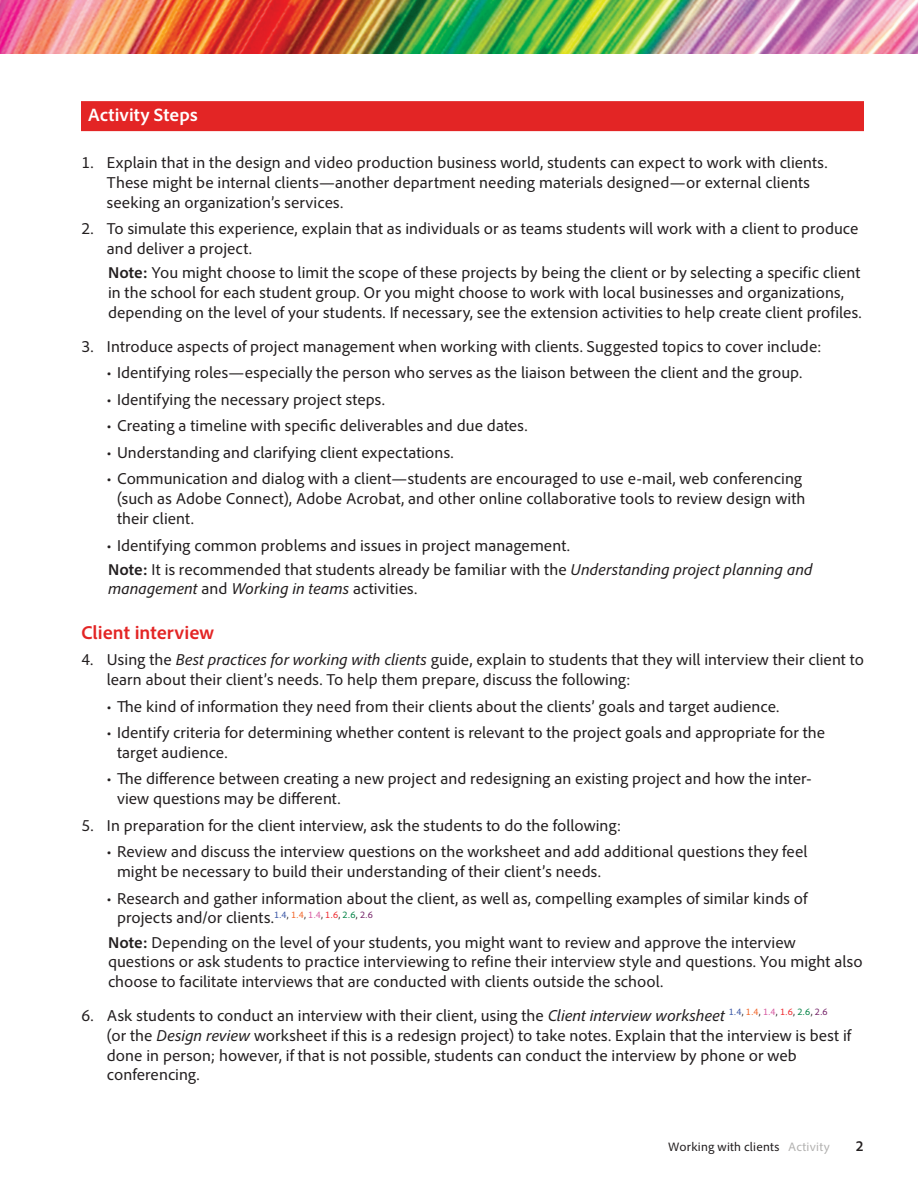
<style>
.page{position:relative;width:918px;height:1188px;background:#fff}
.page>*{position:absolute;margin:0;border:0;box-sizing:border-box;transform-origin:0 0}
.Text__Color_Headline{font:700 19.5px "Adobe Clean";color:#e32525}
.Text__Subhead_in_Bar{font:700 18.75px "Adobe Clean";letter-spacing:.005em;color:#fff}
.Text__Number_indente{font:16.5px/19.8px "Adobe Clean";letter-spacing:.005em;color:#231f20}
.Text_-_Notes{font:16.5px/19.8px "Adobe Clean";letter-spacing:.005em;color:#231f20}
.Text_indented{font:16.5px/19.8px "Adobe Clean";letter-spacing:.005em;color:#231f20}
.t1{font:700 semi-condensed 15px "Adobe Clean";color:#231f20}
.t2{font:12.75px "Adobe Clean";letter-spacing:.015em;color:#231f20}
.s1{font-weight:700}
.s2{font-style:italic}
.s3{color:#b3b2b1}
</style>
<div class="page">
<img style="left:0;top:0;width:918px;height:54px">
<div style="left:81px;top:101px;width:783px;height:30px;background:#e32525"></div>
<p class="Text__Subhead_in_Bar" style="left:88px;top:104px;width:111px">Activity Steps</p>
<p class="Text__Number_indente" style="left:107px;top:153px;width:722px;text-indent:-26px">1. Explain that in the design and video production business world, students can expect to work with clients.<br>These might be internal clients—another department needing materials designed—or external clients seeking an organization’s services.</p>
<p class="Text__Number_indente" style="left:107px;top:219px;width:753px;text-indent:-26px">2. To simulate this experience, explain that as individuals or as teams students will work with a client to produce and deliver a project.</p>
<p class="Text_-_Notes" style="left:108px;top:263px;width:755px"><span class="s1">Note:</span> You might choose to limit the scope of these projects by being the client or by selecting a specific client in the school for each student group. Or you might choose to work with local businesses and organizations, depending on the level of your students. If necessary, see the extension activities to help create client profiles.</p>
<p class="Text__Number_indente" style="left:81px;top:336px;width:742px">3. Introduce aspects of project management when working with clients. Suggested topics to cover include:</p>
<p class="Text__Number_indente" style="left:106px;top:363px;width:697px">• Identifying roles—especially the person who serves as the liaison between the client and the group.</p>
<p class="Text__Number_indente" style="left:106px;top:389px;width:280px">• Identifying the necessary project steps.</p>
<p class="Text__Number_indente" style="left:106px;top:416px;width:423px">• Creating a timeline with specific deliverables and due dates.</p>
<p class="Text__Number_indente" style="left:106px;top:442px;width:349px">• Understanding and clarifying client expectations.</p>
<p class="Text__Number_indente" style="left:117px;top:469px;width:690px;text-indent:-10px">• Communication and dialog with a client—students are encouraged to use e-mail, web conferencing (such as Adobe Connect), Adobe Acrobat, and other online collaborative tools to review design with their client.</p>
<p class="Text__Number_indente" style="left:106px;top:535px;width:465px">• Identifying common problems and issues in project management.</p>
<p class="Text_-_Notes" style="left:108px;top:559px;width:706px"><span class="s1">Note:</span> It is recommended that students already be familiar with the <span class="s2">Understanding project planning and management</span> and <span class="s2">Working in teams</span> activities.</p>
<p class="Text__Color_Headline" style="left:81px;top:620px;width:135px">Client interview</p>
<p class="Text__Number_indente" style="left:107px;top:650px;width:759px;text-indent:-26px">4. Using the <span class="s2">Best practices for working with clients</span> guide, explain to students that they will interview their client to learn about their client’s needs. To help them prepare, discuss the following:</p>
<p class="Text__Number_indente" style="left:106px;top:696px;width:674px">• The kind of information they need from their clients about the clients’ goals and target audience.</p>
<p class="Text__Number_indente" style="left:117px;top:722px;width:710px;text-indent:-10px">• Identify criteria for determining whether content is relevant to the project goals and appropriate for the target audience.</p>
<p class="Text__Number_indente" style="left:117px;top:769px;width:696px;text-indent:-10px">• The difference between creating a new project and redesigning an existing project and how the inter&shy;view questions may be different.</p>
<p class="Text__Number_indente" style="left:81px;top:815px;width:542px">5. In preparation for the client interview, ask the students to do the following:</p>
<p class="Text__Number_indente" style="left:117px;top:842px;width:692px;text-indent:-10px">• Review and discuss the interview questions on the worksheet and add additional questions they feel might be necessary to build their understanding of their client’s needs.</p>
<p class="Text__Number_indente" style="left:117px;top:888px;width:692px;text-indent:-10px">• Research and gather information about the client, as well as, compelling examples of similar kinds of projects and/or clients.<sup>1.4</sup><sup>,</sup> <sup>1.4</sup><sup>,</sup> <sup>1.4</sup><sup>,</sup> <sup>1.6</sup><sup>,</sup> <sup>2.6</sup><sup>,</sup> <sup>2.6</sup></p>
<p class="Text_indented" style="left:108px;top:932px;width:756px"><span class="s1">Note:</span> Depending on the level of your students, you might want to review and approve the interview questions or ask students to practice interviewing to refine their interview style and questions. You might also choose to facilitate interviews that are conducted with clients outside the school.</p>
<p class="Text__Number_indente" style="left:107px;top:1005px;width:746px;text-indent:-26px">6. Ask students to conduct an interview with their client, using the <span class="s2">Client interview worksheet</span> <sup>1.4</sup><sup>,</sup> <sup>1.4</sup><sup>,</sup> <sup>1.4</sup><sup>,</sup> <sup>1.6</sup><sup>,</sup> <sup>2.6</sup><sup>,</sup> <sup>2.6<br></sup>(or the <span class="s2">Design review</span> worksheet if this is a redesign project) to take notes. Explain that the interview is best if done in person; however, if that is not possible, students can conduct the interview by phone or web conferencing.</p>
<p class="t2" style="left:668px;top:1139px;width:163px">Working with clients <span class="s3">Activity</span></p>
<p class="t1" style="left:856px;top:1137px;width:9px">2</p>
</div>
